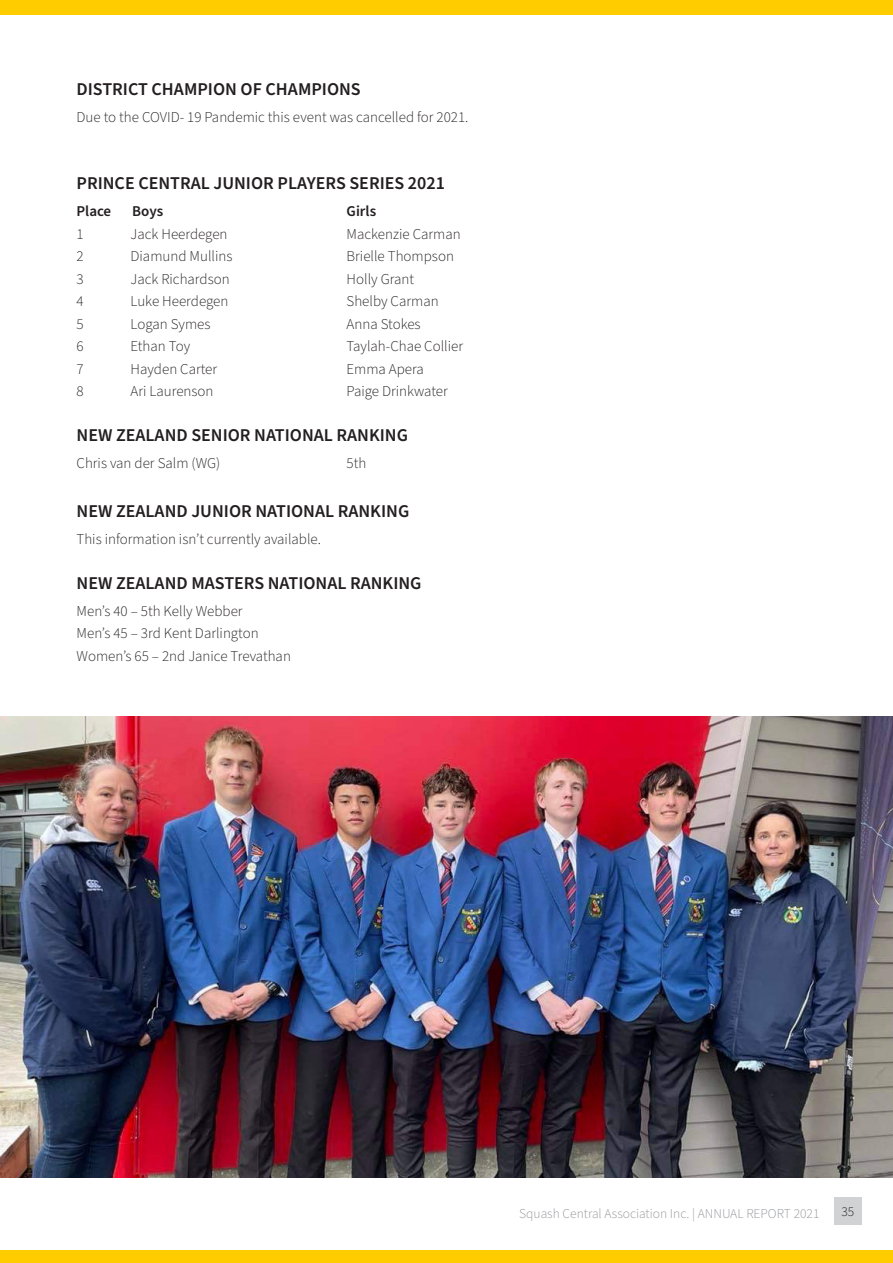
<style>
.page{position:relative;width:893px;height:1263px;background:#fff}
.page>*{position:absolute;margin:0;border:0;box-sizing:border-box;transform-origin:0 0}
.t1{font:600 18px "Source Sans Pro";color:#231f20}
.t2{font:300 15px "Source Sans Pro";color:#231f20}
.t3{font:600 15px "Source Sans Pro";color:#231f20}
.t4{font:300 13.5px "Source Sans Pro";color:#939598}
.t5{font:300 13.5px "Source Sans Pro";color:#231f20}
</style>
<div class="page">
<img style="left:0;top:716px;width:893px;height:462px">
<div style="left:834px;top:1197px;width:27px;height:27px;background:#d1d2d4"></div>
<div style="left:0;top:1250px;width:893px;height:13px;background:#fc0"></div>
<div style="left:0;top:0;width:893px;height:15px;background:#fc0"></div>
<p class="t1" style="left:77px;top:77px;width:286px">DISTRICT CHAMPION OF CHAMPIONS</p>
<p class="t2" style="left:77px;top:107px;width:393px">Due to the COVID- 19 Pandemic this event was cancelled for 2021.</p>
<p class="t1" style="left:77px;top:171px;width:370px">PRINCE CENTRAL JUNIOR PLAYERS SERIES 2021</p>
<p class="t3" style="left:77px;top:201px;width:36px">Place</p>
<p class="t3" style="left:132px;top:201px;width:33px">Boys</p>
<p class="t3" style="left:347px;top:201px;width:31px">Girls</p>
<p class="t2" style="left:77px;top:223px;width:9px">1</p>
<p class="t2" style="left:131px;top:223px;width:99px">Jack Heerdegen</p>
<p class="t2" style="left:347px;top:223px;width:116px">Mackenzie Carman</p>
<p class="t2" style="left:77px;top:246px;width:9px">2</p>
<p class="t2" style="left:131px;top:246px;width:103px">Diamund Mullins</p>
<p class="t2" style="left:347px;top:246px;width:109px">Brielle Thompson</p>
<p class="t2" style="left:77px;top:268px;width:9px">3</p>
<p class="t2" style="left:131px;top:268px;width:101px">Jack Richardson</p>
<p class="t2" style="left:347px;top:268px;width:69px">Holly Grant</p>
<p class="t2" style="left:77px;top:291px;width:9px">4</p>
<p class="t2" style="left:131px;top:291px;width:99px">Luke Heerdegen</p>
<p class="t2" style="left:347px;top:291px;width:94px">Shelby Carman</p>
<p class="t2" style="left:77px;top:313px;width:9px">5</p>
<p class="t2" style="left:131px;top:313px;width:81px">Logan Symes</p>
<p class="t2" style="left:347px;top:313px;width:76px">Anna Stokes</p>
<p class="t2" style="left:77px;top:336px;width:9px">6</p>
<p class="t2" style="left:131px;top:336px;width:61px">Ethan Toy</p>
<p class="t2" style="left:347px;top:336px;width:118px">Taylah-Chae Collier</p>
<p class="t2" style="left:77px;top:358px;width:9px">7</p>
<p class="t2" style="left:131px;top:358px;width:88px">Hayden Carter</p>
<p class="t2" style="left:347px;top:358px;width:79px">Emma Apera</p>
<p class="t2" style="left:77px;top:381px;width:9px">8</p>
<p class="t2" style="left:131px;top:381px;width:85px">Ari Laurenson</p>
<p class="t2" style="left:347px;top:381px;width:103px">Paige Drinkwater</p>
<p class="t1" style="left:77px;top:423px;width:333px">NEW ZEALAND SENIOR NATIONAL RANKING</p>
<p class="t2" style="left:77px;top:453px;width:145px">Chris van der Salm (WG)</p>
<p class="t2" style="left:347px;top:453px;width:21px">5th</p>
<p class="t1" style="left:77px;top:499px;width:334px">NEW ZEALAND JUNIOR NATIONAL RANKING</p>
<p class="t2" style="left:77px;top:529px;width:246px">This information isn’t currently available.</p>
<p class="t1" style="left:77px;top:571px;width:347px">NEW ZEALAND MASTERS NATIONAL RANKING</p>
<p class="t2" style="left:77px;top:600px;width:168px">Men’s 40 – 5th Kelly Webber</p>
<p class="t2" style="left:77px;top:623px;width:184px">Men’s 45 – 3rd Kent Darlington</p>
<p class="t2" style="left:77px;top:645px;width:216px">Women’s 65 – 2nd Janice Trevathan</p>
<p class="t4" style="left:519px;top:1204px;width:302px">Squash Central Association Inc. | ANNUAL REPORT 2021</p>
<p class="t5" style="left:841px;top:1203px;width:14px">35</p>
</div>
